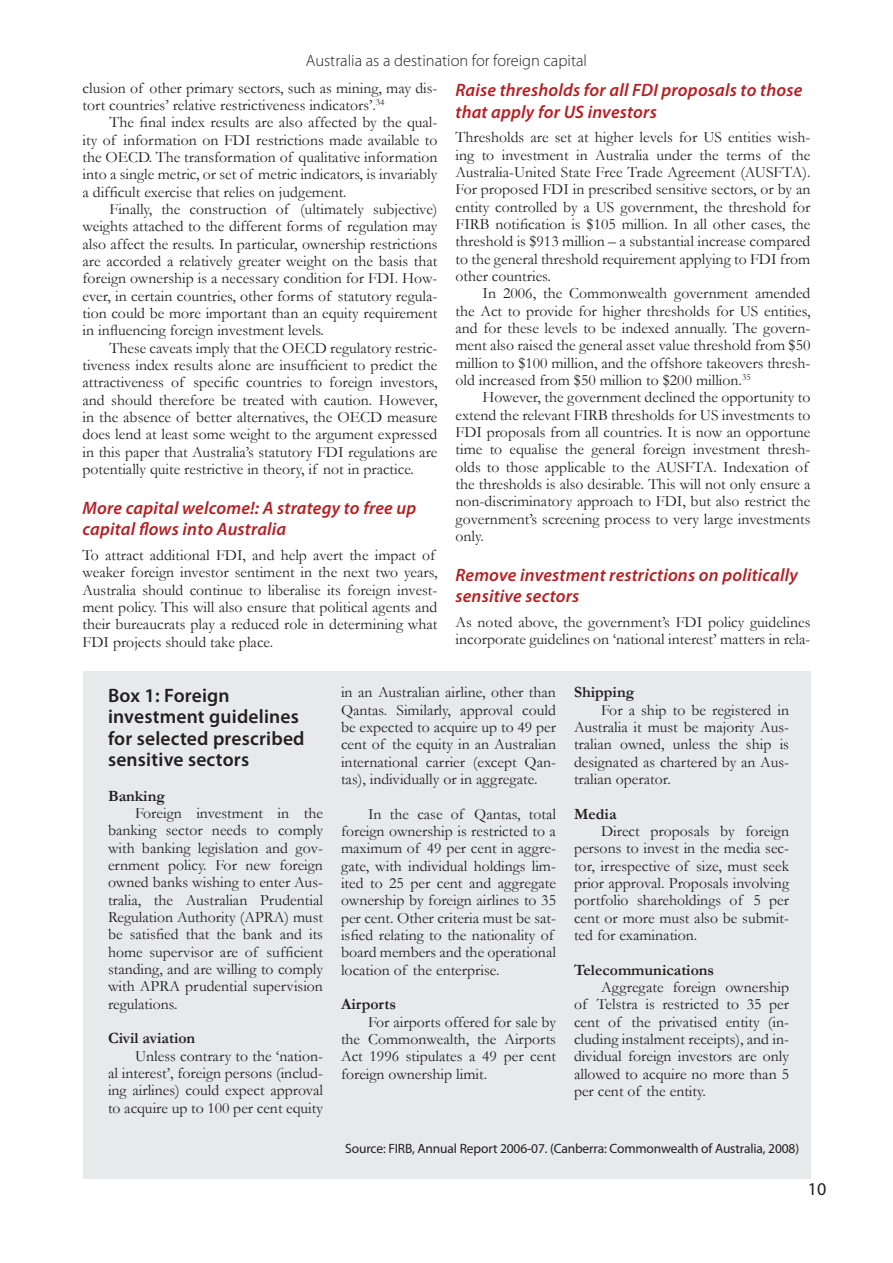
<style>
.page{position:relative;width:893px;height:1263px;background:#fff}
.page>*{position:absolute;margin:0;border:0;box-sizing:border-box;transform-origin:0 0}
._1_Body_Text_1{font:600 19.5px/21.5px "Myriad Pro";letter-spacing:.01em;color:#231f20}
.Subheading{font:italic 600 18px/21.6px "Myriad Pro";letter-spacing:.01em;color:#b71f23}
.t1{font:18px "Myriad Pro";color:#231f20}
.t2{font:300 16.5px "Myriad Pro";color:#231f20}
._2_Body_Text_2{font:15.75px/17.2px "Garamond";color:#231f20;text-align:justify}
._1_Body_Text_1-2{font:15.75px/17.2px "Garamond";color:#231f20}
._1_Body_Text_1-3{font:700 15.75px "Garamond";color:#231f20}
.Source{font:13.5px "Myriad Pro";letter-spacing:-.01em;color:#231f20}
</style>
<div class="page">
<div style="left:82px;top:671px;width:728px;height:508px;background:#e8e9ea"></div>
<p class="t2" style="left:306px;top:51px;width:283px">Australia as a destination for foreign capital</p>
<p class="_2_Body_Text_2" style="left:82px;top:79px;width:356px">clusion of other primary sectors, such as mining, may dis‑ tort countries’ relative restrictiveness indicators’.<sup>34</sup></p>
<p class="_2_Body_Text_2" style="left:82px;top:113px;width:356px;text-indent:27px">The final index results are also affected by the qual‑ ity of information on FDI restrictions made available to the OECD. The transformation of qualitative information into a single metric, or set of metric indicators, is invariably a difficult exercise that relies on judgement.</p>
<p class="_2_Body_Text_2" style="left:82px;top:200px;width:356px;text-indent:27px">Finally, the construction of (ultimately subjective) weights attached to the different forms of regulation may also affect the results. In particular, ownership restrictions are accorded a relatively greater weight on the basis that foreign ownership is a necessary condition for FDI. How‑ ever, in certain countries, other forms of statutory regula‑ tion could be more important than an equity requirement in influencing foreign investment levels.</p>
<p class="_2_Body_Text_2" style="left:82px;top:339px;width:356px;text-indent:27px">These caveats imply that the OECD regulatory restric‑ tiveness index results alone are insufficient to predict the attractiveness of specific countries to foreign investors, and should therefore be treated with caution. However, in the absence of better alternatives, the OECD measure does lend at least some weight to the argument expressed in this paper that Australia’s statutory FDI regulations are potentially quite restrictive in theory, if not in practice.</p>
<p class="Subheading" style="left:82px;top:496px;width:335px">More capital welcome!: A strategy to free up capital flows into Australia</p>
<p class="_1_Body_Text_1-2" style="left:82px;top:546px;width:356px">To attract additional FDI, and help avert the impact of weaker foreign investor sentiment in the next two years, Australia should continue to liberalise its foreign invest‑ ment policy. This will also ensure that political agents and their bureaucrats play a reduced role in determining what FDI projects should take place.</p>
<p class="Subheading" style="left:455px;top:79px;width:348px">Raise thresholds for all FDI proposals to those that apply for US investors</p>
<p class="_1_Body_Text_1-2" style="left:455px;top:128px;width:356px;text-align:justify">Thresholds are set at higher levels for US entities wish‑ ing to investment in Australia under the terms of the Australia‑United State Free Trade Agreement (AUSFTA).<br>For proposed FDI in prescribed sensitive sectors, or by an entity controlled by a US government, the threshold for FIRB notification is $105 million. In all other cases, the threshold is $913 million – a substantial increase compared to the general threshold requirement applying to FDI from other countries.</p>
<p class="_2_Body_Text_2" style="left:455px;top:284px;width:356px;text-indent:27px">In 2006, the Commonwealth government amended the Act to provide for higher thresholds for US entities, and for these levels to be indexed annually. The govern‑ ment also raised the general asset value threshold from $50 million to $100 million, and the offshore takeovers thresh‑ old increased from $50 million to $200 million.<sup>35</sup></p>
<p class="_2_Body_Text_2" style="left:455px;top:388px;width:356px;text-align:left;text-indent:27px">However, the government declined the opportunity to extend the relevant FIRB thresholds for US investments to FDI proposals from all countries. It is now an opportune time to equalise the general foreign investment thresh‑ olds to those applicable to the AUSFTA. Indexation of the thresholds is also desirable. This will not only ensure a non‑discriminatory approach to FDI, but also restrict the government’s screening process to very large investments only.</p>
<p class="Subheading" style="left:455px;top:563px;width:344px">Remove investment restrictions on politically sensitive sectors</p>
<p class="_1_Body_Text_1-2" style="left:455px;top:613px;width:356px">As noted above, the government’s FDI policy guidelines incorporate guidelines on ‘national interest’ matters in rela‑</p>
<p class="_1_Body_Text_1" style="left:108px;top:684px;width:198px">Box 1: Foreign investment guidelines for selected prescribed sensitive sectors</p>
<p class="_1_Body_Text_1-3" style="left:108px;top:785px;width:58px">Banking</p>
<p class="_2_Body_Text_2" style="left:108px;top:804px;width:217px;text-indent:27px">Foreign investment in the banking sector needs to comply with banking legislation and gov‑ ernment policy. For new foreign owned banks wishing to enter Aus‑ tralia, the Australian Prudential Regulation Authority (APRA) must be satisfied that the bank and its home supervisor are of sufficient standing, and are willing to comply with APRA prudential supervision regulations.</p>
<p class="_1_Body_Text_1-3" style="left:108px;top:1027px;width:89px">Civil aviation</p>
<p class="_2_Body_Text_2" style="left:108px;top:1047px;width:217px;text-indent:27px">Unless contrary to the ‘nation‑ al interest’, foreign persons (includ‑ ing airlines) could expect approval to acquire up to 100 per cent equity</p>
<p class="_2_Body_Text_2" style="left:341px;top:683px;width:217px">in an Australian airline, other than Qantas. Similarly, approval could be expected to acquire up to 49 per cent of the equity in an Australian international carrier (except Qan‑ tas), individually or in aggregate.</p>
<p class="_2_Body_Text_2" style="left:341px;top:805px;width:217px;text-align:left;text-indent:27px">In the case of Qantas, total foreign ownership is restricted to a maximum of 49 per cent in aggre‑ gate, with individual holdings lim‑ ited to 25 per cent and aggregate ownership by foreign airlines to 35 per cent. Other criteria must be sat‑ isfied relating to the nationality of board members and the operational location of the enterprise.</p>
<p class="_1_Body_Text_1-3" style="left:341px;top:993px;width:57px">Airports</p>
<p class="_2_Body_Text_2" style="left:341px;top:1012px;width:217px;text-indent:27px">For airports offered for sale by the Commonwealth, the Airports Act 1996 stipulates a 49 per cent foreign ownership limit.</p>
<p class="_1_Body_Text_1-3" style="left:574px;top:682px;width:62px">Shipping</p>
<p class="_2_Body_Text_2" style="left:574px;top:701px;width:217px;text-indent:27px">For a ship to be registered in Australia it must be majority Aus‑ tralian owned, unless the ship is designated as chartered by an Aus‑ tralian operator.</p>
<p class="_1_Body_Text_1-3" style="left:574px;top:803px;width:44px">Media</p>
<p class="_2_Body_Text_2" style="left:574px;top:822px;width:217px;text-indent:27px">Direct proposals by foreign persons to invest in the media sec‑ tor, irrespective of size, must seek prior approval. Proposals involving portfolio shareholdings of 5 per cent or more must also be submit‑ ted for examination.</p>
<p class="_1_Body_Text_1-3" style="left:574px;top:959px;width:142px">Telecommunications</p>
<p class="_2_Body_Text_2" style="left:574px;top:978px;width:217px;text-indent:27px">Aggregate foreign ownership of Telstra is restricted to 35 per cent of the privatised entity (in‑ cluding instalment receipts), and in‑ dividual foreign investors are only allowed to acquire no more than 5 per cent of the entity.</p>
<p class="Source" style="left:345px;top:1140px;width:455px">Source: FIRB, Annual Report 2006‑07. (Canberra: Commonwealth of Australia, 2008)</p>
<p class="t1" style="left:808px;top:1178px;width:20px">10</p>
</div>
